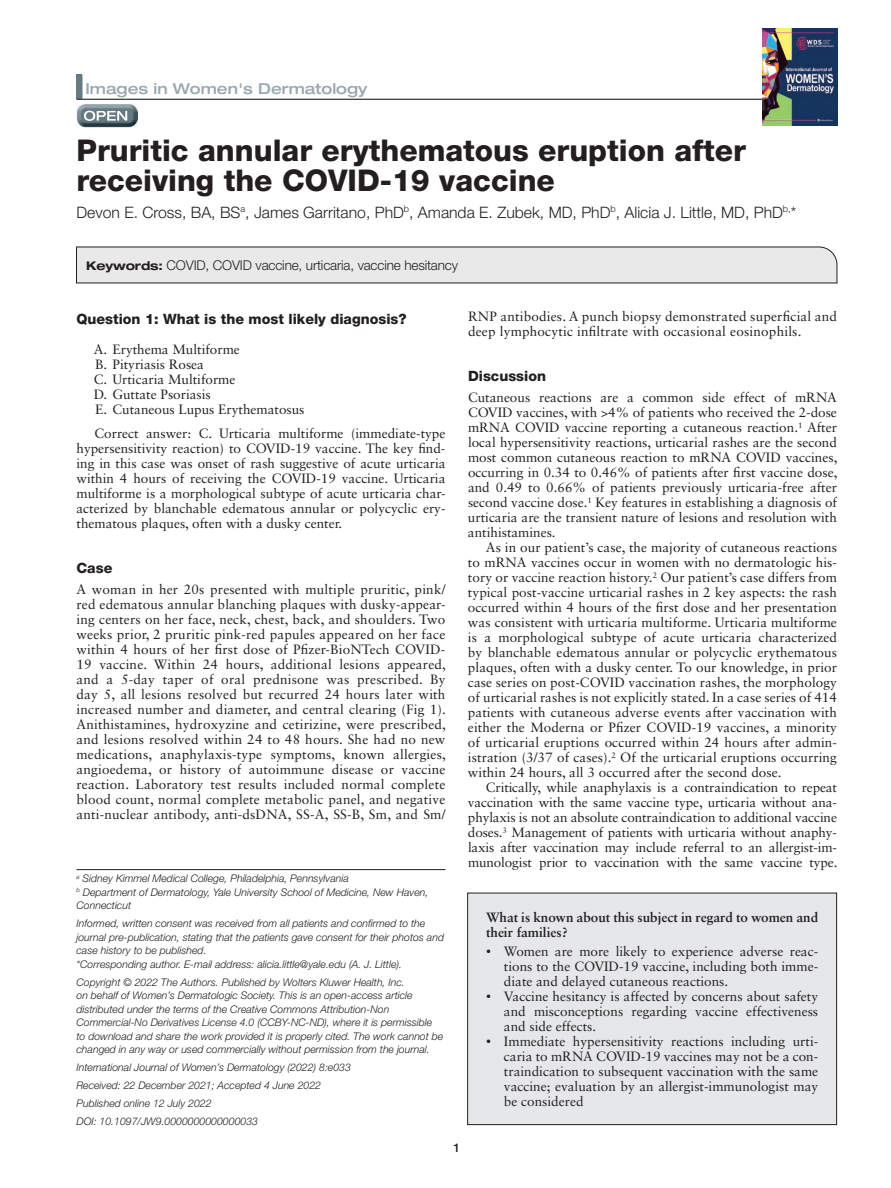
<style>
.page{position:relative;width:891px;height:1188px;background:#fff}
.page>*{position:absolute;margin:0;border:0;box-sizing:border-box;transform-origin:0 0}
.t1{font:800 30px/30px "Helvetica Neue LT Std";color:#231f20}
.t2{font:300 15.75px "Helvetica Neue LT Std";color:#231f20}
.t3{font:500 expanded 15px "Helvetica Neue LT Std";color:#98a8ae}
.t4{font:800 14.25px "Helvetica Neue LT Std";color:#231f20}
.t5{font:13.5px/15px "Sabon LT Std";color:#231f20;text-align:justify}
.t6{font:700 13.5px/15px "Sabon LT Std";color:#231f20}
.t7{font:300 13.5px "Helvetica Neue LT Std";letter-spacing:-.01em;color:#231f20}
.t8{font:500 12px "Helvetica Neue LT Std";color:#231f20}
.t9{font:italic 300 10.5px/13.5px "Helvetica Neue LT Std";color:#231f20}
.s1{font-weight:700;font-stretch:expanded;font-size:12px}
.s2{font-family:"Gandhari Unicode"}
</style>
<div class="page">
<div style="left:76px;top:74px;width:6px;height:25px;background:#677981"></div>
<hr style="left:76px;top:99px;width:761px;height:1px;background:#231f20">
<img style="left:76px;top:104px;width:61px;height:24px">
<svg style="left:84px;top:111px;width:43px;height:10px"></svg>
<img style="left:763px;top:28px;width:75px;height:97px">
<svg style="left:76px;top:246px;width:762px;height:38px;background:#dedede"></svg>
<hr style="left:76px;top:869px;width:370px;height:1px;background:#231f20">
<div style="left:468px;top:893px;width:369px;height:232px;background:#e6e7e9"></div>
<div style="left:467px;top:893px;width:370px;height:232px;border:1px solid #231f20"></div>
<p class="t3" style="left:86px;top:80px;width:283px">Images in Women's Dermatology</p>
<h1 class="t1" style="left:76px;top:135px;width:671px">Pruritic annular erythematous eruption after receiving the COVID-19 vaccine</h1>
<p class="t2" style="left:76px;top:202px;width:721px">Devon E. Cross, BA, BS<sup>a</sup>, James Garritano, PhD<sup>b</sup>, Amanda E. Zubek, MD, PhD<sup>b</sup>, Alicia J. Little, MD, PhD<sup>b,</sup>*</p>
<p class="t7" style="left:86px;top:257px;width:373px"><span class="s1">Keywords:</span> COVID, COVID vaccine, urticaria, vaccine hesitancy</p>
<p class="t4" style="left:76px;top:311px;width:332px">Question 1: What is the most likely diagnosis?</p>
<p class="t5" style="left:94px;top:342px;width:212px;text-align:left">A. Erythema Multiforme<br>B. Pityriasis Rosea<br>C. Urticaria Multiforme<br>D. Guttate Psoriasis<br>E. Cutaneous Lupus Erythematosus</p>
<p class="t5" style="left:77px;top:426px;width:371px;text-indent:18px">Correct answer: C. Urticaria multiforme (immediate-type hypersensitivity reaction) to COVID-19 vaccine. The key find&shy;ing in this case was onset of rash suggestive of acute urticaria within 4 hours of receiving the COVID-19 vaccine. Urticaria multiforme is a morphological subtype of acute urticaria char&shy;acterized by blanchable edematous annular or polycyclic ery&shy;thematous plaques, often with a dusky center.</p>
<p class="t4" style="left:76px;top:560px;width:37px">Case</p>
<p class="t5" style="left:76px;top:582px;width:371px">A woman in her 20s presented with multiple pruritic, pink/ red edematous annular blanching plaques with dusky-appear&shy;ing centers on her face, neck, chest, back, and shoulders. Two weeks prior, 2 pruritic pink-red papules appeared on her face within 4 hours of her first dose of Pfizer-BioNTech COVID-19 vaccine. Within 24 hours, additional lesions appeared, and a 5-day taper of oral prednisone was prescribed. By day 5, all lesions resolved but recurred 24 hours later with increased number and diameter, and central clearing (Fig 1).<br>Anithistamines, hydroxyzine and cetirizine, were prescribed, and lesions resolved within 24 to 48 hours. She had no new medications, anaphylaxis-type symptoms, known allergies, angioedema, or history of autoimmune disease or vaccine reaction. Laboratory test results included normal complete blood count, normal complete metabolic panel, and negative anti-nuclear antibody, anti-dsDNA, SS-A, SS-B, Sm, and Sm/</p>
<p class="t9" style="left:76px;top:871px;width:353px"><sup>a</sup> Sidney Kimmel Medical College, Philadelphia, Pennsylvania<br><sup>b</sup> Department of Dermatology, Yale University School of Medicine, New Haven,<br>Connecticut</p>
<p class="t9" style="left:76px;top:916px;width:369px">Informed, written consent was received from all patients and confirmed to the journal pre-publication, stating that the patients gave consent for their photos and case history to be published.<br>*Corresponding author. E-mail address: alicia.little@yale.edu (A. J. Little).</p>
<p class="t9" style="left:76px;top:975px;width:368px">Copyright © 2022 The Authors. Published by Wolters Kluwer Health, Inc.<br>on behalf of Women’s Dermatologic Society. This is an open-access article distributed under the terms of the Creative Commons Attribution-Non Commercial-No Derivatives License 4.0 (CCBY-NC-ND), where it is permissible to download and share the work provided it is properly cited. The work cannot be changed in any way or used commercially without permission from the journal.</p>
<p class="t9" style="left:76px;top:1058px;width:276px;line-height:18px">International Journal of Women’s Dermatology (2022) 8:e033<br>Received: 22 December 2021; Accepted 4 June 2022<br>Published online 12 July 2022<br>DOI: 10.1097/JW9.0000000000000033</p>
<p class="t8" style="left:453px;top:1140px;width:8px">1</p>
<p class="t5" style="left:468px;top:309px;width:370px">RNP antibodies. A punch biopsy demonstrated superficial and deep lymphocytic infiltrate with occasional eosinophils.</p>
<p class="t4" style="left:468px;top:368px;width:80px">Discussion</p>
<p class="t5" style="left:468px;top:390px;width:371px">Cutaneous reactions are a common side effect of mRNA COVID vaccines, with &gt;4% of patients who received the 2-dose mRNA COVID vaccine reporting a cutaneous reaction.<sup>1</sup> After local hypersensitivity reactions, urticarial rashes are the second most common cutaneous reaction to mRNA COVID vaccines, occurring in 0.34 to 0.46% of patients after first vaccine dose, and 0.49 to 0.66% of patients previously urticaria-free after second vaccine dose.<sup>1</sup> Key features in establishing a diagnosis of urticaria are the transient nature of lesions and resolution with antihistamines.</p>
<p class="t5" style="left:468px;top:540px;width:371px;text-indent:18px">As in our patient’s case, the majority of cutaneous reactions to mRNA vaccines occur in women with no dermatologic his&shy;tory or vaccine reaction history.<sup>2</sup> Our patient’s case differs from typical post-vaccine urticarial rashes in 2 key aspects: the rash occurred within 4 hours of the first dose and her presentation was consistent with urticaria multiforme. Urticaria multiforme is a morphological subtype of acute urticaria characterized by blanchable edematous annular or polycyclic erythematous plaques, often with a dusky center. To our knowledge, in prior case series on post-COVID vaccination rashes, the morphology of urticarial rashes is not explicitly stated. In a case series of 414 patients with cutaneous adverse events after vaccination with either the Moderna or Pfizer COVID-19 vaccines, a minority of urticarial eruptions occurred within 24 hours after admin&shy;istration (3/37 of cases).<sup>2</sup> Of the urticarial eruptions occurring within 24 hours, all 3 occurred after the second dose.</p>
<p class="t5" style="left:468px;top:780px;width:371px;text-indent:18px">Critically, while anaphylaxis is a contraindication to repeat vaccination with the same vaccine type, urticaria without ana&shy;phylaxis is not an absolute contraindication to additional vaccine doses.<sup>3</sup> Management of patients with urticaria without anaphy&shy;laxis after vaccination may include referral to an allergist-im&shy;munologist prior to vaccination with the same vaccine type.</p>
<p class="t6" style="left:486px;top:909px;width:334px">What is known about this subject in regard to women and their families?</p>
<p class="t5" style="left:504px;top:944px;width:316px;text-indent:-18px"><span class="s2">•</span> Women are more likely to experience adverse reac&shy;tions to the COVID-19 vaccine, including both imme&shy;diate and delayed cutaneous reactions.</p>
<p class="t5" style="left:504px;top:989px;width:316px;text-indent:-18px"><span class="s2">•</span> Vaccine hesitancy is affected by concerns about safety and misconceptions regarding vaccine effectiveness and side effects.</p>
<p class="t5" style="left:504px;top:1034px;width:316px;text-indent:-18px"><span class="s2">•</span> Immediate hypersensitivity reactions including urti&shy;caria to mRNA COVID-19 vaccines may not be a con&shy;traindication to subsequent vaccination with the same vaccine; evaluation by an allergist-immunologist may be considered</p>
</div>
